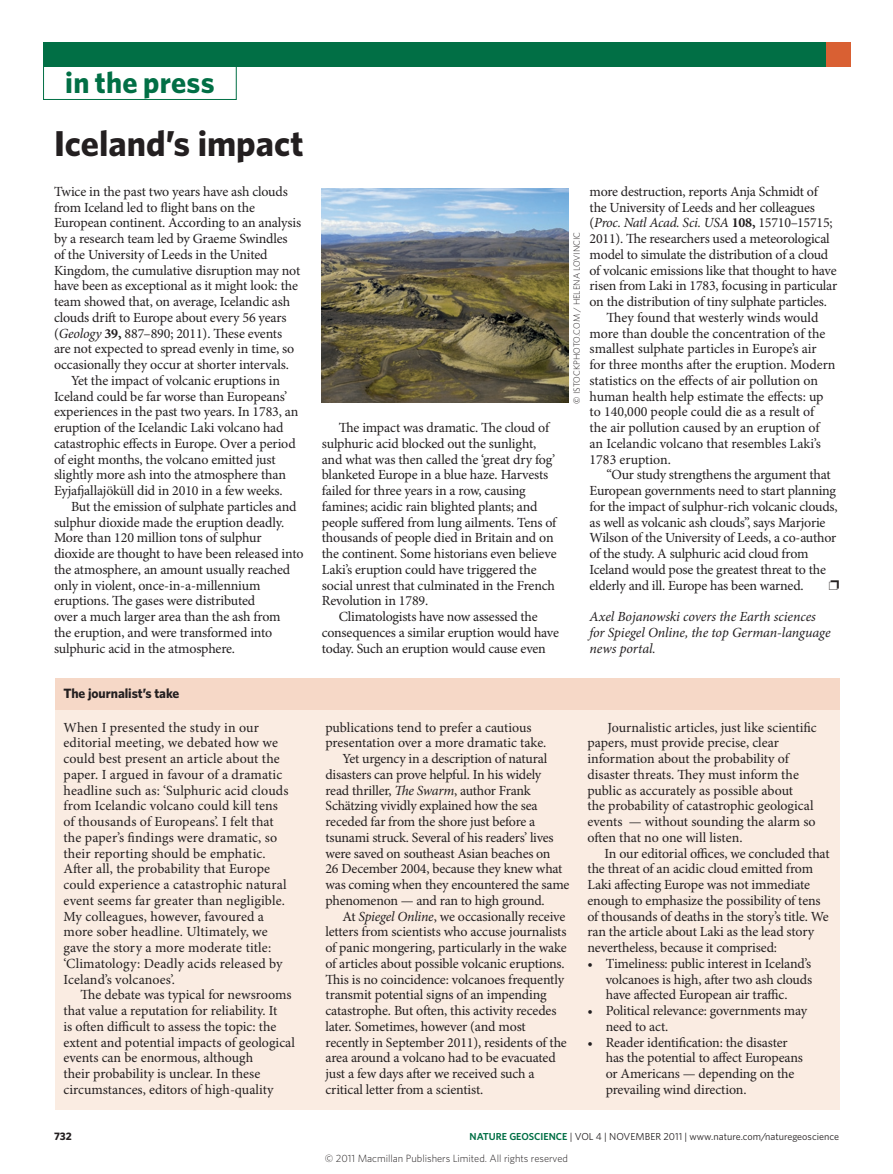
<style>
.page{position:relative;width:893px;height:1174px;background:#fff}
.page>*{position:absolute;margin:0;border:0;box-sizing:border-box;transform-origin:0 0}
.Title{font:700 36px "Whitney";color:#231f20}
.t1{font:700 30px "Whitney";letter-spacing:.01em;color:#016f45}
.Body_text{font:13.95px/15.8px "Minion Pro Regular 2";letter-spacing:-.01em;color:#231f20}
.Body_first{font:13.95px/15.8px "Minion Pro Regular 2";color:#231f20}
.Author_information{font:italic 13.95px/15.8px "Minion Pro";letter-spacing:-.005em;color:#231f20}
.Box_Table_title{font:700 13.5px "Whitney";letter-spacing:-.005em;color:#231f20}
.t2{font:700 10.8px "Whitney";color:#231f20}
.t3{font:300 10.5px "Whitney";color:#231f20}
.t4{font:10.2px "Whitney";color:#231f20}
.Picture_credit{font:300 9px "Whitney";color:#231f20}
.s1{font-family:"Minion Pro";font-style:italic}
.s2{font-family:"Minion Pro";font-weight:700}
.s3{font-weight:400}
.s4{font-family:"Minion Pro"}
.s5{font-weight:600;color:#016f45}
</style>
<div class="page">
<div style="left:43px;top:66px;width:194px;height:34px;border:1px solid #016f45"></div>
<div style="left:43px;top:43px;width:806px;height:24px;background:#016f45"></div>
<div style="left:826px;top:43px;width:24px;height:24px;background:#d96033"></div>
<div style="left:55px;top:678px;width:785px;height:431px;background:#faece2"></div>
<div style="left:55px;top:678px;width:785px;height:32px;background:#f6d8c7"></div>
<img style="left:322px;top:189px;width:246px;height:213px">
<p class="t1" style="left:65px;top:62px;width:151px">in the press</p>
<p class="Title" style="left:54px;top:120px;width:251px">Iceland’s impact</p>
<p class="Body_first" style="left:54px;top:184px;width:249px">Twice in the past two years have ash clouds from Iceland led to flight bans on the European continent. According to an analysis by a research team led by Graeme Swindles of the University of Leeds in the United Kingdom, the cumulative disruption may not have been as exceptional as it might look: the team showed that, on average, Icelandic ash clouds drift to Europe about every 56 years (<span class="s1">Geology</span> <span class="s2">39,</span> 887–890; 2011). These events are not expected to spread evenly in time, so occasionally they occur at shorter intervals.</p>
<p class="Body_text" style="left:54px;top:373px;width:246px;text-indent:17px">Yet the impact of volcanic eruptions in Iceland could be far worse than Europeans’ experiences in the past two years. In 1783, an eruption of the Icelandic Laki volcano had catastrophic effects in Europe. Over a period of eight months, the volcano emitted just slightly more ash into the atmosphere than Eyjafjallajöküll did in 2010 in a few weeks.</p>
<p class="Body_text" style="left:54px;top:499px;width:251px;text-indent:17px">But the emission of sulphate particles and sulphur dioxide made the eruption deadly.<br>More than 120 million tons of sulphur dioxide are thought to have been released into the atmosphere, an amount usually reached only in violent, once-in-a-millennium eruptions. The gases were distributed<br>over a much larger area than the ash from<br>the eruption, and were transformed into sulphuric acid in the atmosphere.</p>
<p class="Box_Table_title" style="left:63px;top:684px;width:117px">The journalist’s take</p>
<p class="Body_first" style="left:63px;top:719px;width:226px">When I presented the study in our editorial meeting, we debated how we could best present an article about the paper. I argued in favour of a dramatic headline such as: ‘Sulphuric acid clouds from Icelandic volcano could kill tens of thousands of Europeans’. I felt that the paper’s findings were dramatic, so their reporting should be emphatic.<br>After all, the probability that Europe could experience a catastrophic natural event seems far greater than negligible.<br>My colleagues, however, favoured a more sober headline. Ultimately, we gave the story a more moderate title: ‘Climatology: Deadly acids released by Iceland’s volcanoes’.</p>
<p class="Body_text" style="left:63px;top:987px;width:233px;text-indent:17px">The debate was typical for newsrooms that value a reputation for reliability. It<br>is often difficult to assess the topic: the extent and potential impacts of geological events can be enormous, although<br>their probability is unclear. In these circumstances, editors of high-quality</p>
<p class="Body_text" style="left:322px;top:420px;width:236px;text-indent:17px">The impact was dramatic. The cloud of sulphuric acid blocked out the sunlight, and what was then called the ‘great dry fog’ blanketed Europe in a blue haze. Harvests failed for three years in a row, causing famines; acidic rain blighted plants; and people suffered from lung ailments. Tens of thousands of people died in Britain and on the continent. Some historians even believe Laki’s eruption could have triggered the social unrest that culminated in the French Revolution in 1789.</p>
<p class="Body_text" style="left:322px;top:609px;width:239px;text-indent:17px">Climatologists have now assessed the consequences a similar eruption would have today. Such an eruption would cause even</p>
<p class="Body_text" style="left:590px;top:184px;width:249px">more destruction, reports Anja Schmidt of the University of Leeds and her colleagues (<span class="s1">Proc. Natl Acad. Sci. USA</span> <span class="s2">108,</span> 15710–15715; 2011). The researchers used a meteorological model to simulate the distribution of a cloud of volcanic emissions like that thought to have risen from Laki in 1783, focusing in particular on the distribution of tiny sulphate particles.</p>
<p class="Body_text" style="left:590px;top:310px;width:247px;text-indent:17px">They found that westerly winds would more than double the concentration of the smallest sulphate particles in Europe’s air for three months after the eruption. Modern statistics on the effects of air pollution on human health help estimate the effects: up to 140,000 people could die as a result of<br>the air pollution caused by an eruption of an Icelandic volcano that resembles Laki’s 1783 eruption.</p>
<p class="Body_text" style="left:590px;top:467px;width:249px;text-indent:17px">“Our study strengthens the argument that European governments need to start planning for the impact of sulphur-rich volcanic clouds, as well as volcanic ash clouds”, says Marjorie Wilson of the University of Leeds, a co-author of the study. A sulphuric acid cloud from Iceland would pose the greatest threat to the elderly and ill. Europe has been warned.</p>
<p class="Author_information" style="left:590px;top:609px;width:242px">Axel Bojanowski covers the Earth sciences for Spiegel Online, the top German-language news portal.</p>
<p class="Picture_credit" style="left:571px;top:403px;width:173px;rotate:-90deg"><span class="s3">©</span> ISTOCKPHOTO.COM / HELENA LOVINCIC</p>
<p class="Body_text" style="left:325px;top:719px;width:222px">publications tend to prefer a cautious presentation over a more dramatic take.</p>
<p class="Body_text" style="left:325px;top:751px;width:245px;text-indent:17px">Yet urgency in a description of natural disasters can prove helpful. In his widely<br>read thriller, <span class="s1">The Swarm</span>, author Frank Schätzing vividly explained how the sea receded far from the shore just before a tsunami struck. Several of his readers’ lives were saved on southeast Asian beaches on<br>26 December 2004, because they knew what was coming when they encountered the same phenomenon — and ran to high ground.</p>
<p class="Body_text" style="left:325px;top:908px;width:243px;text-indent:17px">At <span class="s1">Spiegel Online</span>, we occasionally receive letters from scientists who accuse journalists of panic mongering, particularly in the wake of articles about possible volcanic eruptions.<br>This is no coincidence: volcanoes frequently transmit potential signs of an impending catastrophe. But often, this activity recedes later. Sometimes, however (and most recently in September 2011), residents of the area around a volcano had to be evacuated just a few days after we received such a critical letter from a scientist.</p>
<p class="Body_text" style="left:587px;top:719px;width:231px;text-indent:20px">Journalistic articles, just like scientific papers, must provide precise, clear information about the probability of disaster threats. They must inform the public as accurately as possible about<br>the probability of catastrophic geological events — without sounding the alarm so often that no one will listen.</p>
<p class="Body_text" style="left:587px;top:845px;width:244px;text-indent:17px">In our editorial offices, we concluded that the threat of an acidic cloud emitted from Laki affecting Europe was not immediate enough to emphasize the possibility of tens of thousands of deaths in the story’s title. We ran the article about Laki as the lead story nevertheless, because it comprised:</p>
<p class="Body_text" style="left:606px;top:956px;width:208px;text-align:justify;text-indent:-18px"><span class="s4">•</span> Timeliness: public interest in Iceland’s volcanoes is high, after two ash clouds have affected European air traffic.</p>
<p class="Body_text" style="left:606px;top:1003px;width:203px;text-indent:-18px"><span class="s4">•</span> Political relevance: governments may need to act.</p>
<p class="Body_text" style="left:606px;top:1034px;width:199px;text-indent:-18px"><span class="s4">•</span> Reader identification: the disaster has the potential to affect Europeans or Americans — depending on the prevailing wind direction.</p>
<p class="t2" style="left:54px;top:1129px;width:19px">732</p>
<p class="t4" style="left:469px;top:1129px;width:371px"><span class="s5">NATURE GEOSCIENCE</span> | VOL 4 | NOVEMBER 2011 | www.nature.com/naturegeoscience</p>
<p class="t3" style="left:325px;top:1151px;width:245px">© 2011 Macmillan Publishers Limited. All rights reserved</p>
</div>
